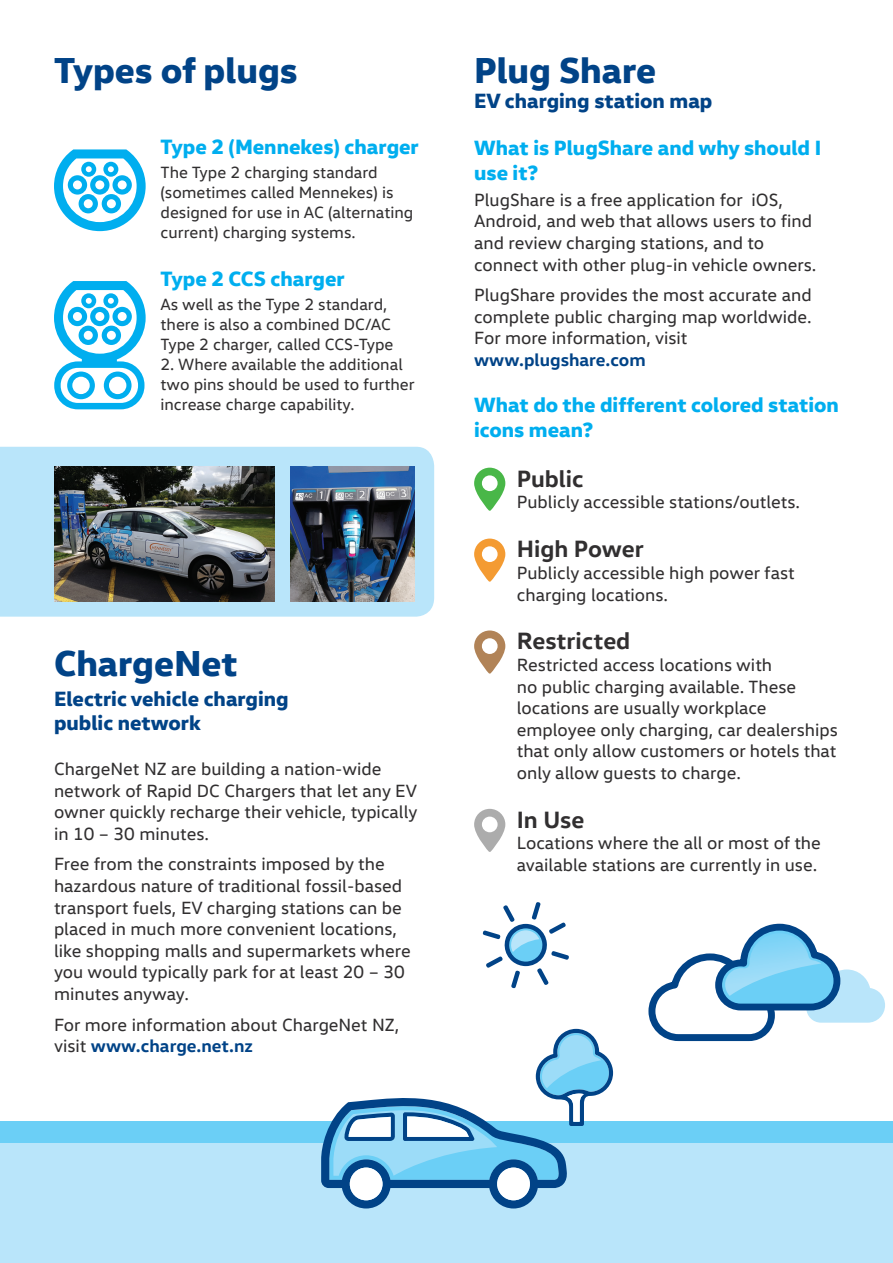
<style>
.page{position:relative;width:893px;height:1263px;background:#fff}
.page>*{position:absolute;margin:0;border:0;box-sizing:border-box;transform-origin:0 0}
.t1{font:800 36.75px "VW Head";color:#014387}
.t2{font:700 24px "VW Head";color:#312f30}
.t3{font:800 21.15px "VW Head";color:#00aeef}
.t4{font:800 21px/25.2px "VW Head";color:#00aeef}
.t5{font:800 21px/23.7px "VW Head";color:#014387}
.t6{font:18px/21.6px "VW Head";color:#312f30}
.t7{font:700 18px "VW Head";color:#014387}
.t8{font:16.5px/20px "VW Head";color:#312f30}
.s1{font-weight:700;color:#014387}
</style>
<div class="page">
<svg style="left:474px;top:468px;width:31px;height:43px"></svg>
<svg style="left:474px;top:539px;width:31px;height:43px"></svg>
<svg style="left:474px;top:630px;width:31px;height:44px"></svg>
<svg style="left:474px;top:809px;width:31px;height:43px"></svg>
<svg style="left:54px;top:281px;width:92px;height:128px"></svg>
<svg style="left:54px;top:149px;width:92px;height:82px"></svg>
<div style="left:0;top:1142px;width:893px;height:121px;background:#b9e5fa"></div>
<div style="left:0;top:1121px;width:893px;height:21px;background:#6bcff6"></div>
<svg style="left:321px;top:1029px;width:292px;height:179px"></svg>
<svg style="left:483px;top:902px;width:86px;height:86px"></svg>
<svg style="left:648px;top:924px;width:237px;height:118px"></svg>
<img style="left:725px;top:933px;width:96px;height:63px">
<div style="left:0;top:447px;width:434px;height:170px;background:#b9e5fa"></div>
<img style="left:54px;top:466px;width:221px;height:135px">
<img style="left:290px;top:466px;width:124px;height:136px">
<h1 class="t1" style="left:54px;top:46px;width:245px">Types of plugs</h1>
<p class="t3" style="left:161px;top:132px;width:260px">Type 2 (Mennekes) charger</p>
<p class="t8" style="left:161px;top:162px;width:254px">The Type 2 charging standard (sometimes called Mennekes) is designed for use in AC (alternating current) charging systems.</p>
<p class="t3" style="left:161px;top:264px;width:186px">Type 2 CCS charger</p>
<p class="t8" style="left:161px;top:294px;width:234px">As well as the Type 2 standard, there is also a combined DC/AC<br>Type 2 charger, called CCS-Type</p>
<p class="t8" style="left:161px;top:354px;width:256px">2. Where available the additional two pins should be used to further increase charge capability.</p>
<h1 class="t1" style="left:54px;top:639px;width:185px">ChargeNet</h1>
<p class="t5" style="left:54px;top:686px;width:236px">Electric vehicle charging public network</p>
<p class="t6" style="left:54px;top:757px;width:365px">ChargeNet NZ are building a nation-wide network of Rapid DC Chargers that let any EV owner quickly recharge their vehicle, typically in 10 – 30 minutes.</p>
<p class="t6" style="left:54px;top:853px;width:358px">Free from the constraints imposed by the hazardous nature of traditional fossil-based transport fuels, EV charging stations can be placed in much more convenient locations, like shopping malls and supermarkets where you would typically park for at least 20 – 30 minutes anyway.</p>
<p class="t6" style="left:54px;top:1013px;width:347px">For more information about ChargeNet NZ, visit <span class="s1">www.charge.net.nz</span></p>
<h1 class="t1" style="left:474px;top:46px;width:183px">Plug Share</h1>
<p class="t5" style="left:474px;top:88px;width:240px">EV charging station map</p>
<p class="t4" style="left:474px;top:134px;width:349px">What is PlugShare and why should I use it?</p>
<p class="t6" style="left:474px;top:188px;width:344px">PlugShare is a free application for iOS, Android, and web that allows users to find and review charging stations, and to connect with other plug-in vehicle owners.</p>
<p class="t6" style="left:474px;top:284px;width:339px;text-align:justify">PlugShare provides the most accurate and complete public charging map worldwide.<br>For more information, visit</p>
<p class="t7" style="left:474px;top:348px;width:173px">www.plugshare.com</p>
<p class="t4" style="left:474px;top:391px;width:366px">What do the different colored station icons mean?</p>
<h2 class="t2" style="left:517px;top:463px;width:68px">Public</h2>
<p class="t6" style="left:517px;top:491px;width:285px">Publicly accessible stations/outlets.</p>
<h2 class="t2" style="left:517px;top:533px;width:129px">High Power</h2>
<p class="t6" style="left:517px;top:562px;width:279px">Publicly accessible high power fast charging locations.</p>
<h2 class="t2" style="left:517px;top:625px;width:115px">Restricted</h2>
<p class="t6" style="left:517px;top:653px;width:322px">Restricted access locations with<br>no public charging available. These locations are usually workplace employee only charging, car dealerships that only allow customers or hotels that only allow guests to charge.</p>
<h2 class="t2" style="left:517px;top:804px;width:69px">In Use</h2>
<p class="t6" style="left:517px;top:832px;width:306px">Locations where the all or most of the available stations are currently in use.</p>
</div>
